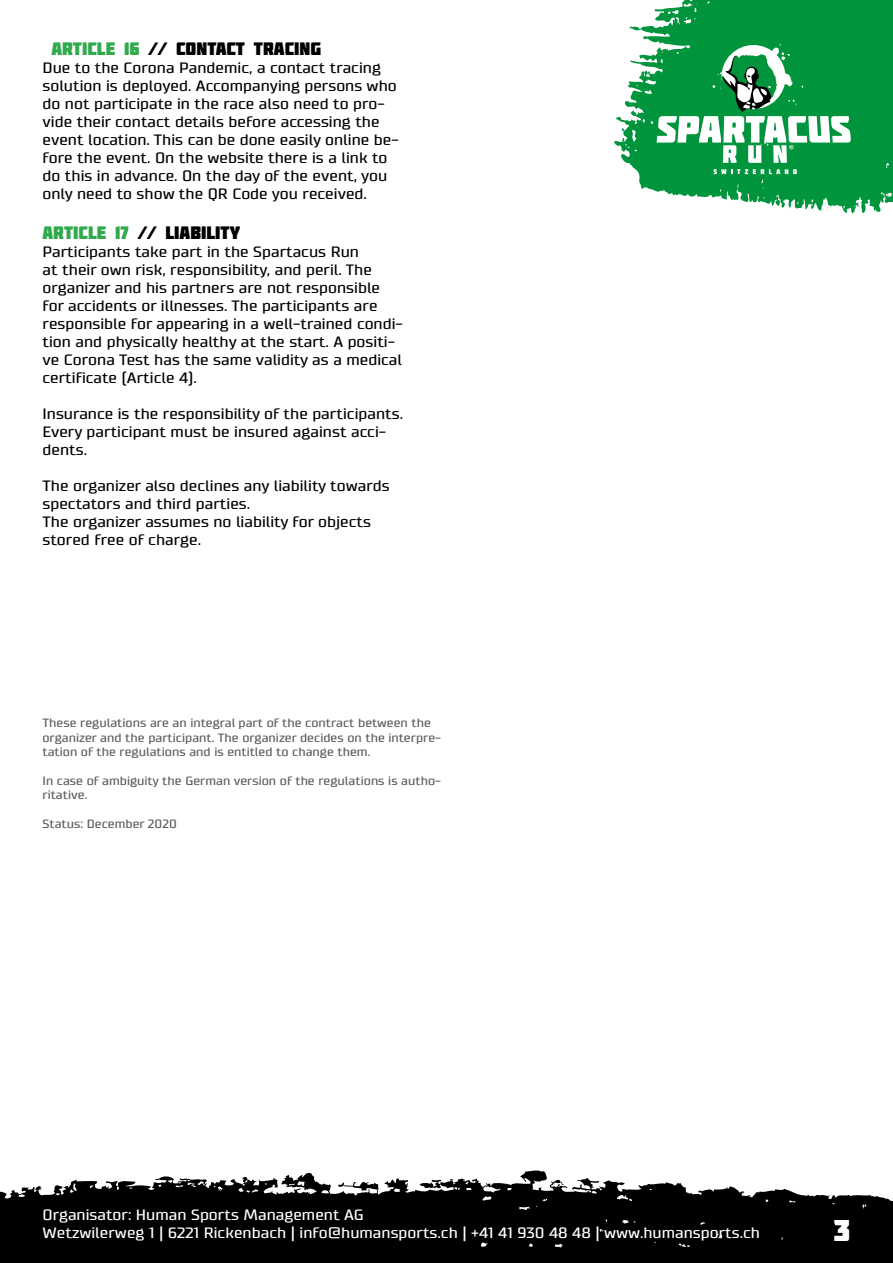
<style>
.page{position:relative;width:893px;height:1263px;background:#fff}
.page>*{position:absolute;margin:0;border:0;box-sizing:border-box;transform-origin:0 0}
.t1{font:30px "Molot";color:#fff}
.t2{font:18px "Molot";color:#000}
.t3{font:15px/18px "Supermolot";color:#000}
.t4{font:15px/18px "Supermolot";color:#fff}
.t5{font:12px/14.4px "Supermolot";color:#5a5a59}
.s1{color:#30aa4d}
</style>
<div class="page">
<svg style="left:0;top:1170px;width:893px;height:93px;fill:#000"></svg>
<svg style="left:614px;top:0;width:279px;height:214px;fill:#00943c"></svg>
<svg style="left:714px;top:169px;width:83px;height:5px"></svg>
<svg style="left:657px;top:44px;width:194px;height:119px"></svg>
<p class="t2" style="left:51px;top:38px;width:271px"><span class="s1">ARTICLE 16</span> // CONTACT TRACING</p>
<p class="t3" style="left:43px;top:59px;width:358px">Due to the Corona Pandemic, a contact tracing solution is deployed. Accompanying persons who do not participate in the race also need to pro&shy;vide their contact details before accessing the event location. This can be done easily online be&shy;fore the event. On the website there is a link to do this in advance. On the day of the event, you only need to show the QR Code you received.</p>
<p class="t2" style="left:43px;top:222px;width:199px"><span class="s1">ARTICLE 17</span> // LIABILITY</p>
<p class="t3" style="left:43px;top:243px;width:362px">Participants take part in the Spartacus Run<br>at their own risk, responsibility, and peril. The organizer and his partners are not responsible for accidents or illnesses. The participants are responsible for appearing in a well-trained condi&shy;tion and physically healthy at the start. A positi&shy;ve Corona Test has the same validity as a medical certificate (Article 4).</p>
<p class="t3" style="left:43px;top:405px;width:362px">Insurance is the responsibility of the participants.<br>Every participant must be insured against acci&shy;dents.</p>
<p class="t3" style="left:43px;top:477px;width:349px">The organizer also declines any liability towards spectators and third parties.<br>The organizer assumes no liability for objects stored free of charge.</p>
<p class="t5" style="left:43px;top:716px;width:400px">These regulations are an integral part of the contract between the organizer and the participant. The organizer decides on the interpre&shy;tation of the regulations and is entitled to change them.</p>
<p class="t5" style="left:43px;top:774px;width:400px">In case of ambiguity the German version of the regulations is autho&shy;ritative.</p>
<p class="t5" style="left:43px;top:817px;width:136px">Status: December 2020</p>
<p class="t4" style="left:43px;top:1206px;width:719px">Organisator: Human Sports Management AG<br>Wetzwilerweg 1 | 6221 Rickenbach | info@humansports.ch | +41 41 930 48 48 | www.humansports.ch</p>
<h1 class="t1" style="left:834px;top:1213px;width:18px">3</h1>
</div>
